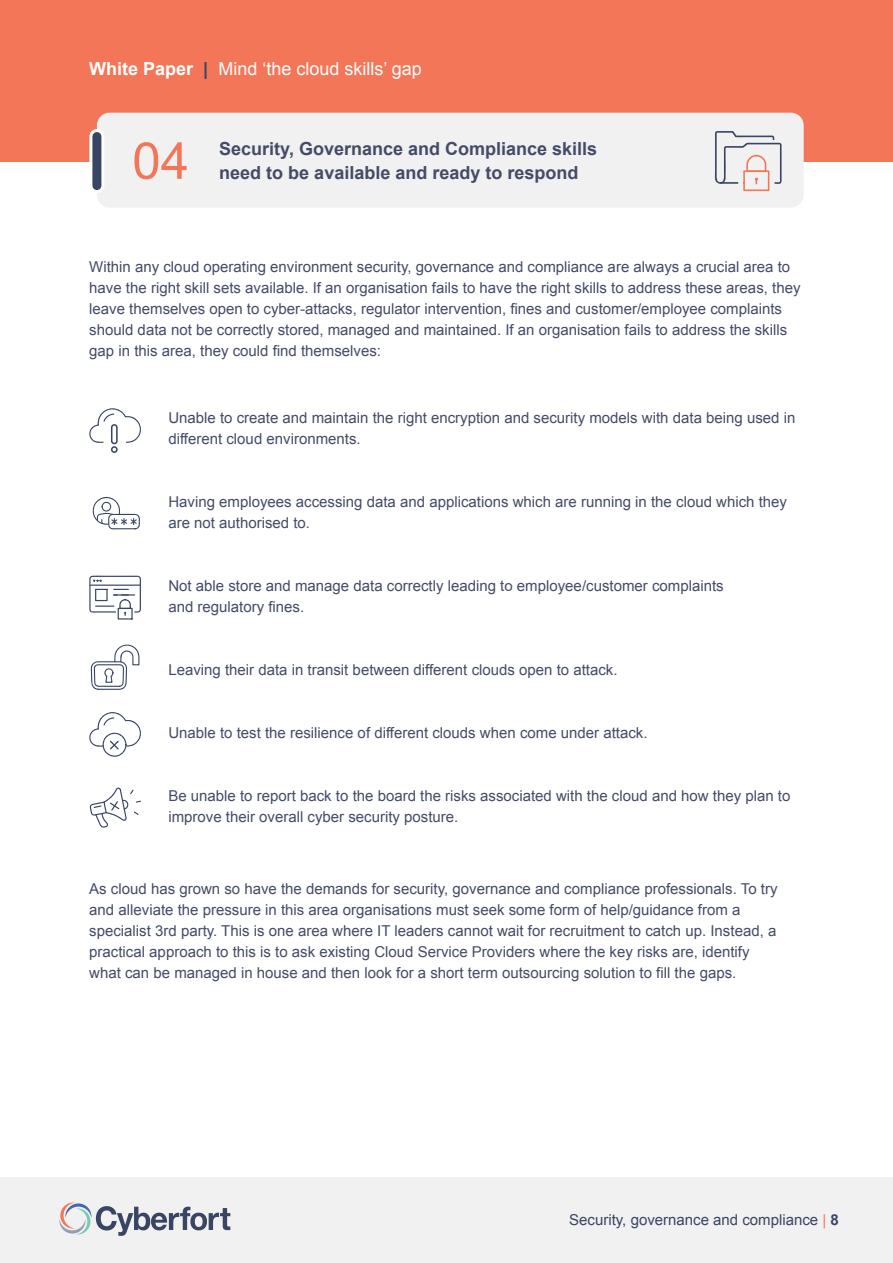
<style>
.page{position:relative;width:893px;height:1263px;background:#fff}
.page>*{position:absolute;margin:0;border:0;box-sizing:border-box;transform-origin:0 0}
.t1{font:51px "Arial";color:#f47658}
.t2{font:700 18px "Arial";color:#444b67}
.t3{font:18px "Arial";color:#fff}
.t4{font:15px/21px "Arial";color:#444b67}
.t5{font:15px "Arial";color:#384563}
.s1{font-weight:700}
.s2{font-weight:700;color:#384563}
.s3{color:#f47658}
</style>
<div class="page">
<div style="left:0;top:0;width:893px;height:161px;background:#f47658"></div>
<div style="left:0;top:1178px;width:893px;height:85px;background:#f1f1f2"></div>
<svg style="left:59px;top:1202px;width:171px;height:34px"></svg>
<div style="left:97px;top:113px;width:707px;height:95px;background:#f1f1f2;border-radius:13px"></div>
<div style="left:91px;top:131px;width:12px;height:61px;background:#384563;border-radius:6px"></div>
<div style="left:89px;top:129px;width:15px;height:64px;border:3px solid #fff;border-radius:6px"></div>
<svg style="left:715px;top:131px;width:67px;height:60px"></svg>
<svg style="left:89px;top:408px;width:52px;height:45px"></svg>
<svg style="left:92px;top:496px;width:48px;height:34px"></svg>
<svg style="left:89px;top:575px;width:52px;height:45px"></svg>
<svg style="left:91px;top:644px;width:48px;height:46px"></svg>
<svg style="left:89px;top:712px;width:52px;height:45px"></svg>
<svg style="left:89px;top:787px;width:52px;height:41px"></svg>
<p class="t3" style="left:89px;top:56px;width:334px"><span class="s1">White Paper</span> <span class="s2">|</span> Mind ‘the cloud skills’ gap</p>
<h1 class="t1" style="left:132px;top:127px;width:58px">04</h1>
<p class="t2" style="left:219px;top:137px;width:379px">Security, Governance and Compliance skills</p>
<p class="t2" style="left:219px;top:161px;width:361px">need to be available and ready to respond</p>
<p class="t4" style="left:89px;top:257px;width:713px">Within any cloud operating environment security, governance and compliance are always a crucial area to have the right skill sets available. If an organisation fails to have the right skills to address these areas, they leave themselves open to cyber-attacks, regulator intervention, fines and customer/employee complaints should data not be correctly stored, managed and maintained. If an organisation fails to address the skills gap in this area, they could find themselves:</p>
<p class="t4" style="left:168px;top:408px;width:628px">Unable to create and maintain the right encryption and security models with data being used in different cloud environments.</p>
<p class="t4" style="left:168px;top:492px;width:620px">Having employees accessing data and applications which are running in the cloud which they are not authorised to.</p>
<p class="t4" style="left:168px;top:576px;width:557px">Not able store and manage data correctly leading to employee/customer complaints and regulatory fines.</p>
<p class="t4" style="left:168px;top:660px;width:451px">Leaving their data in transit between different clouds open to attack.</p>
<p class="t4" style="left:168px;top:723px;width:481px">Unable to test the resilience of different clouds when come under attack.</p>
<p class="t4" style="left:168px;top:786px;width:624px">Be unable to report back to the board the risks associated with the cloud and how they plan to improve their overall cyber security posture.</p>
<p class="t4" style="left:89px;top:879px;width:690px">As cloud has grown so have the demands for security, governance and compliance professionals. To try and alleviate the pressure in this area organisations must seek some form of help/guidance from a specialist 3rd party. This is one area where IT leaders cannot wait for recruitment to catch up. Instead, a practical approach to this is to ask existing Cloud Service Providers where the key risks are, identify what can be managed in house and then look for a short term outsourcing solution to fill the gaps.</p>
<p class="t5" style="left:569px;top:1210px;width:271px">Security, governance and compliance <span class="s3">|</span> <span class="s1">8</span></p>
</div>
